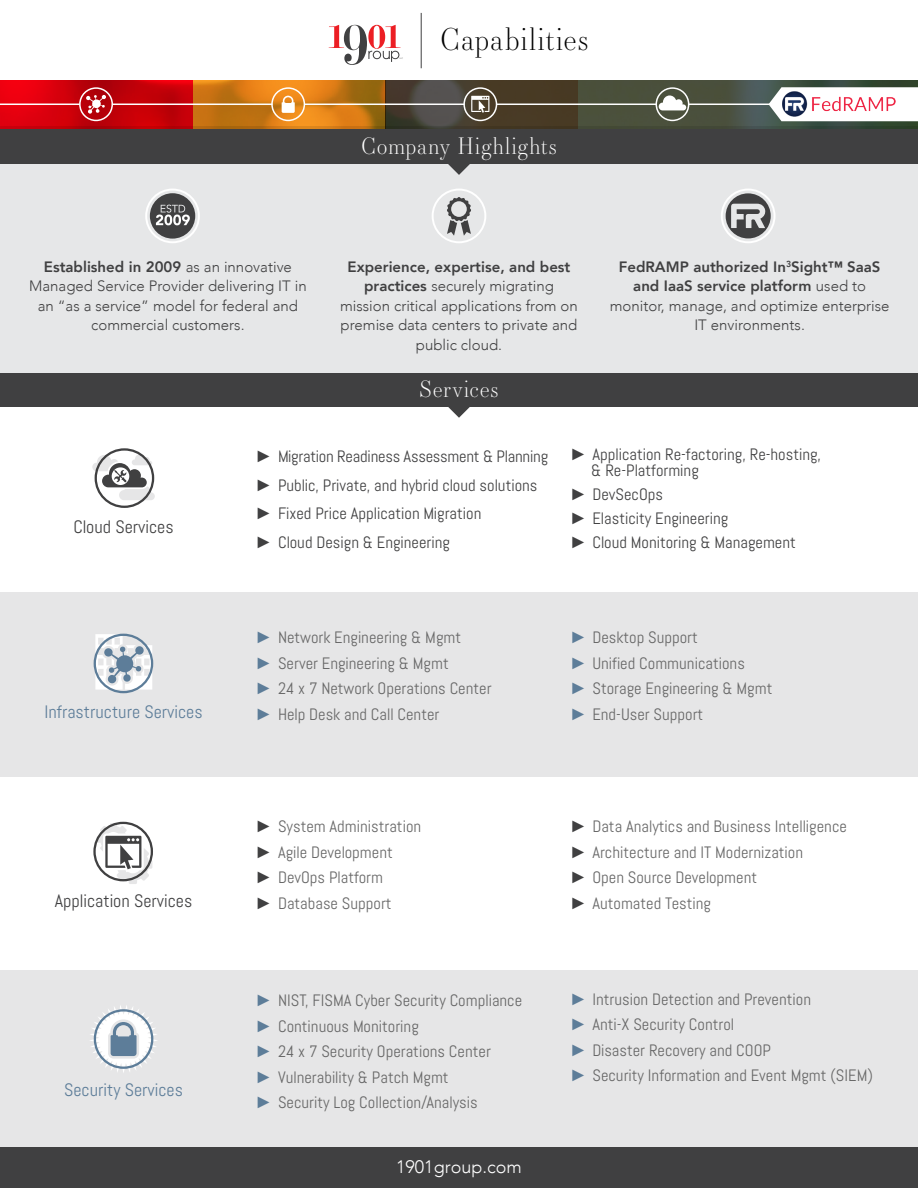
<style>
.page{position:relative;width:918px;height:1188px;background:#fff}
.page>*{position:absolute;margin:0;border:0;box-sizing:border-box;transform-origin:0 0}
.t1{font:300 30px "Essonnes Display";letter-spacing:.025em;color:#000}
.t2{font:300 22.5px "Essonnes Display";letter-spacing:.03em;color:#fff}
.t3{font:18px "Abel Pro";color:#5d7d99}
.t4{font:18px "Abel Pro";color:#404041}
.t5{font:300 18px "Avenir";color:#fff}
.t6{font:16.5px/25.5px "Abel Pro";color:#676767}
.t7{font:16.5px/28.5px "Abel Pro";color:#404041}
.t8{font:300 15px/19.5px "Avenir";color:#404041;text-align:center}
.s1{font-weight:800}
.s2{font-family:"Arial Narrow"}
.s3{font-family:"Arial Narrow";color:#5d7d99}
.s4{font-family:"Arial Narrow";color:#404041}
</style>
<div class="page">
<svg style="left:193px;top:80px;width:192px;height:46px;background:#cd7b19"></svg>
<svg style="left:0;top:80px;width:193px;height:46px;background:#cf040e"></svg>
<svg style="left:385px;top:80px;width:193px;height:46px;background:#4c4234"></svg>
<svg style="left:578px;top:80px;width:340px;height:46px;background:#4a5343"></svg>
<svg style="left:769px;top:87px;width:149px;height:34px"></svg>
<div style="left:656px;top:87px;width:33px;height:34px;border:2px solid #fff;border-radius:50%"></div>
<svg style="left:659px;top:95px;width:27px;height:15px"></svg>
<div style="left:271px;top:87px;width:34px;height:34px;border:2px solid #fff;border-radius:50%"></div>
<svg style="left:282px;top:96px;width:13px;height:17px"></svg>
<div style="left:463px;top:87px;width:34px;height:34px;border:2px solid #fff;border-radius:50%"></div>
<svg style="left:471px;top:96px;width:18px;height:17px"></svg>
<svg style="left:86px;top:95px;width:20px;height:19px"></svg>
<div style="left:79px;top:87px;width:34px;height:34px;border:2px solid #fff;border-radius:50%"></div>
<hr style="left:689px;top:104px;width:82px;height:1px;background:#fff">
<hr style="left:0;top:104px;width:80px;height:1px;background:#fff">
<hr style="left:497px;top:104px;width:160px;height:1px;background:#fff">
<hr style="left:304px;top:104px;width:160px;height:1px;background:#fff">
<hr style="left:112px;top:104px;width:160px;height:1px;background:#fff">
<svg style="left:0;top:126px;width:918px;height:4px;background:#653e2a"></svg>
<svg style="left:329px;top:25px;width:74px;height:40px"></svg>
<hr style="left:421px;top:13px;width:1px;height:55px;background:#404041">
<div style="left:0;top:153px;width:918px;height:237px;background:#e6e7e8"></div>
<div style="left:0;top:130px;width:918px;height:34px;background:#404041"></div>
<svg style="left:448px;top:164px;width:22px;height:11px"></svg>
<div style="left:0;top:592px;width:918px;height:185px;background:#e6e6e7"></div>
<div style="left:0;top:373px;width:918px;height:34px;background:#404041"></div>
<svg style="left:448px;top:407px;width:22px;height:11px"></svg>
<div style="left:721px;top:189px;width:55px;height:54px;border:2px solid #fff;border-radius:50%"></div>
<svg style="left:726px;top:193px;width:45px;height:46px"></svg>
<div style="left:145px;top:189px;width:55px;height:54px;border:2px solid #fff;border-radius:50%"></div>
<div style="left:432px;top:189px;width:54px;height:54px;border:2px solid #fff;border-radius:50%"></div>
<svg style="left:447px;top:197px;width:24px;height:39px"></svg>
<div style="left:0;top:971px;width:918px;height:177px;background:#e6e6e7"></div>
<svg style="left:90px;top:1005px;width:67px;height:68px"></svg>
<div style="left:94px;top:634px;width:59px;height:59px;border:2px solid #5d7d99;border-radius:50%"></div>
<svg style="left:95px;top:634px;width:57px;height:56px"></svg>
<div style="left:93px;top:822px;width:60px;height:59px;border:2px solid #404041;border-radius:50%"></div>
<svg style="left:97px;top:823px;width:55px;height:61px"></svg>
<div style="left:0;top:1148px;width:918px;height:40px;background:#404041"></div>
<svg style="left:150px;top:193px;width:45px;height:46px"></svg>
<img style="left:782px;top:90px;width:114px;height:28px">
<svg style="left:92px;top:454px;width:63px;height:46px"></svg>
<div style="left:95px;top:448px;width:59px;height:60px;border:2px solid #404041;border-radius:50%"></div>
<h1 class="t1" style="left:440px;top:18px;width:150px">Capabilities</h1>
<h2 class="t2" style="left:361px;top:130px;width:197px">Company Highlights</h2>
<p class="t8" style="left:29px;top:257px;width:279px"><span class="s1">Established in 2009</span> as an innovative Managed Service Provider delivering IT in an “as a service” model for federal and commercial customers.</p>
<p class="t8" style="left:610px;top:257px;width:281px"><span class="s1">FedRAMP authorized In</span><sup>3</sup><span class="s1">Sight™ SaaS and IaaS service platform</span> used to monitor, manage, and optimize enterprise<br>IT environments.</p>
<p class="t8" style="left:340px;top:257px;width:239px"><span class="s1">Experience, expertise, and best practices</span> securely migrating mission critical applications from on premise data centers to private and public cloud.</p>
<p class="t4" style="left:73px;top:515px;width:102px">Cloud Services</p>
<p class="t3" style="left:44px;top:700px;width:160px">Infrastructure Services</p>
<p class="t4" style="left:55px;top:890px;width:139px">Application Services</p>
<p class="t3" style="left:64px;top:1079px;width:120px">Security Services</p>
<h2 class="t2" style="left:420px;top:373px;width:80px">Services</h2>
<p class="t7" style="left:258px;top:442px;width:292px"><span class="s2">►</span> Migration Readiness Assessment &amp; Planning <span class="s2">►</span> Public, Private, and hybrid cloud solutions <span class="s2">►</span> Fixed Price Application Migration<br><span class="s2">►</span> Cloud Design &amp; Engineering</p>
<p class="t7" style="left:591px;top:446px;width:231px;line-height:16.5px;text-indent:-19px"><span class="s2">►</span> Application Re-factoring, Re-hosting, &amp; Re-Platforming</p>
<p class="t7" style="left:572px;top:483px;width:225px;line-height:24px"><span class="s2">►</span> DevSecOps<br><span class="s2">►</span> Elasticity Engineering<br><span class="s2">►</span> Cloud Monitoring &amp; Management</p>
<p class="t6" style="left:258px;top:625px;width:235px"><span class="s3">►</span> Network Engineering &amp; Mgmt<br><span class="s3">►</span> Server Engineering &amp; Mgmt<br><span class="s3">►</span> 24 x 7 Network Operations Center <span class="s3">►</span> Help Desk and Call Center</p>
<p class="t6" style="left:572px;top:625px;width:202px"><span class="s3">►</span> Desktop Support<br><span class="s3">►</span> Unified Communications<br><span class="s3">►</span> Storage Engineering &amp; Mgmt <span class="s3">►</span> End-User Support</p>
<p class="t6" style="left:258px;top:814px;width:165px"><span class="s4">►</span> System Administration <span class="s4">►</span> Agile Development<br><span class="s4">►</span> DevOps Platform<br><span class="s4">►</span> Database Support</p>
<p class="t6" style="left:572px;top:814px;width:276px"><span class="s4">►</span> Data Analytics and Business Intelligence <span class="s4">►</span> Architecture and IT Modernization<br><span class="s4">►</span> Open Source Development<br><span class="s4">►</span> Automated Testing</p>
<p class="t6" style="left:258px;top:988px;width:266px"><span class="s3">►</span> NIST, FISMA Cyber Security Compliance <span class="s3">►</span> Continuous Monitoring<br><span class="s3">►</span> 24 x 7 Security Operations Center<br><span class="s3">►</span> Vulnerability &amp; Patch Mgmt<br><span class="s3">►</span> Security Log Collection/Analysis</p>
<p class="t6" style="left:572px;top:986px;width:302px"><span class="s3">►</span> Intrusion Detection and Prevention<br><span class="s3">►</span> Anti-X Security Control<br><span class="s3">►</span> Disaster Recovery and COOP<br><span class="s3">►</span> Security Information and Event Mgmt (SIEM)</p>
<p class="t5" style="left:396px;top:1157px;width:127px">1901group.com</p>
</div>
